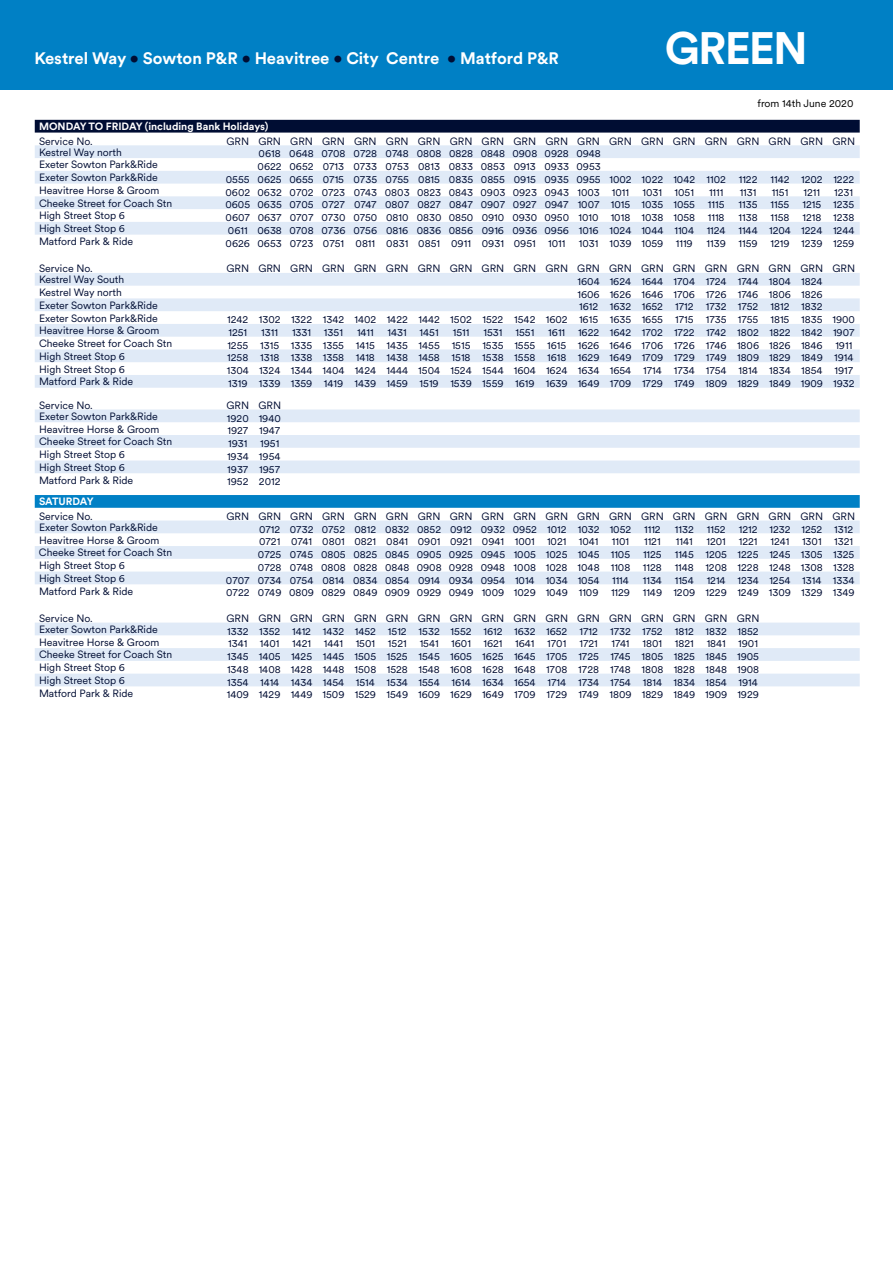
<style>
.page{position:relative;width:893px;height:1263px;background:#fff}
.page>*{position:absolute;margin:0;border:0;box-sizing:border-box;transform-origin:0 0}
.t1{font:700 45px "Stagecoach Circular";letter-spacing:-.04em;color:#fff}
.t2{font:700 16.5px "Stagecoach Circular";color:#fff}
.t3{font:10.5px "Stagecoach Circular";color:#000d33}
.t4{font:700 10.5px "Stagecoach Circular";color:#fff}
.t5{font:10.5px "Stagecoach Circular";color:#000}
.s1{color:#000d33}
</style>
<div class="page">
<svg style="left:35px;top:120px;width:825px;height:13px;background:#081439"></svg>
<svg style="left:35px;top:145px;width:825px;height:541px"></svg>
<svg style="left:35px;top:495px;width:825px;height:13px;background:#0482c5"></svg>
<div style="left:0;top:0;width:893px;height:89px;background:#0080c5"></div>
<h2 class="t2" style="left:34px;top:47px;width:526px">Kestrel Way <span class="s1">•</span> Sowton P&amp;R <span class="s1">•</span> Heavitree <span class="s1">•</span> City Centre <span class="s1">•</span> Matford P&amp;R</h2>
<h1 class="t1" style="left:665px;top:17px;width:145px">GREEN</h1>
<p class="t5" style="left:757px;top:97px;width:97px">from 14th June 2020</p>
<p class="t4" style="left:39px;top:119px;width:231px">MONDAY TO FRIDAY (including Bank Holidays)</p>
<p class="t3" style="left:39px;top:134px;width:55px">Service No.</p>
<p class="t3" style="left:226px;top:134px;width:630px">GRN GRN GRN GRN GRN GRN GRN GRN GRN GRN GRN GRN GRN GRN GRN GRN GRN GRN GRN GRN</p>
<p class="t3" style="left:39px;top:145px;width:84px">Kestrel Way north</p>
<p class="t3" style="left:259px;top:147px;width:344px">0618 0648 0708 0728 0748 0808 0828 0848 0908 0928 0948</p>
<p class="t3" style="left:39px;top:158px;width:120px">Exeter Sowton Park&amp;Ride</p>
<p class="t3" style="left:258px;top:159px;width:345px">0622 0652 0713 0733 0753 0813 0833 0853 0913 0933 0953</p>
<p class="t3" style="left:39px;top:170px;width:120px">Exeter Sowton Park&amp;Ride</p>
<p class="t3" style="left:226px;top:172px;width:630px">0555 0625 0655 0715 0735 0755 0815 0835 0855 0915 0935 0955 1002 1022 1042 1102 1122 1142 1202 1222</p>
<p class="t3" style="left:39px;top:183px;width:122px">Heavitree Horse &amp; Groom</p>
<p class="t3" style="left:225px;top:185px;width:405px">0602 0632 0702 0723 0743 0803 0823 0843 0903 0923 0943 1003 1011</p>
<p class="t3" style="left:643px;top:185px;width:53px">1031 1051</p>
<p class="t3" style="left:709px;top:185px;width:16px">1111</p>
<p class="t3" style="left:740px;top:185px;width:18px">1131</p>
<p class="t3" style="left:772px;top:185px;width:18px">1151</p>
<p class="t3" style="left:804px;top:185px;width:18px">1211</p>
<p class="t3" style="left:834px;top:185px;width:20px">1231</p>
<p class="t3" style="left:39px;top:196px;width:135px">Cheeke Street for Coach Stn</p>
<p class="t3" style="left:225px;top:198px;width:501px">0605 0635 0705 0727 0747 0807 0827 0847 0907 0927 0947 1007 1015 1035 1055 1115</p>
<p class="t3" style="left:739px;top:198px;width:117px">1135 1155 1215 1235</p>
<p class="t3" style="left:39px;top:209px;width:88px">High Street Stop 6</p>
<p class="t3" style="left:226px;top:210px;width:500px">0607 0637 0707 0730 0750 0810 0830 0850 0910 0930 0950 1010 1018 1038 1058 1118</p>
<p class="t3" style="left:738px;top:210px;width:117px">1138 1158 1218 1238</p>
<p class="t3" style="left:39px;top:221px;width:88px">High Street Stop 6</p>
<p class="t3" style="left:228px;top:223px;width:628px">0611 0638 0708 0736 0756 0816 0836 0856 0916 0936 0956 1016 1024 1044 1104 1124 1144 1204 1224 1244</p>
<p class="t3" style="left:39px;top:234px;width:96px">Matford Park &amp; Ride</p>
<p class="t3" style="left:226px;top:236px;width:341px">0626 0653 0723 0751 0811 0831 0851 0911 0931 0951 1011</p>
<p class="t3" style="left:579px;top:236px;width:115px">1031 1039 1059 1119</p>
<p class="t3" style="left:707px;top:236px;width:149px">1139 1159 1219 1239 1259</p>
<p class="t3" style="left:39px;top:261px;width:55px">Service No.</p>
<p class="t3" style="left:226px;top:261px;width:630px">GRN GRN GRN GRN GRN GRN GRN GRN GRN GRN GRN GRN GRN GRN GRN GRN GRN GRN GRN GRN</p>
<p class="t3" style="left:39px;top:273px;width:87px">Kestrel Way South</p>
<p class="t3" style="left:577px;top:274px;width:247px">1604 1624 1644 1704 1724 1744 1804 1824</p>
<p class="t3" style="left:39px;top:285px;width:84px">Kestrel Way north</p>
<p class="t3" style="left:577px;top:287px;width:247px">1606 1626 1646 1706 1726 1746 1806 1826</p>
<p class="t3" style="left:39px;top:298px;width:120px">Exeter Sowton Park&amp;Ride</p>
<p class="t3" style="left:579px;top:300px;width:245px">1612 1632 1652 1712 1732 1752 1812 1832</p>
<p class="t3" style="left:39px;top:311px;width:120px">Exeter Sowton Park&amp;Ride</p>
<p class="t3" style="left:227px;top:312px;width:629px">1242 1302 1322 1342 1402 1422 1442 1502 1522 1542 1602 1615 1635 1655 1715 1735 1755 1815 1835 1900</p>
<p class="t3" style="left:39px;top:324px;width:122px">Heavitree Horse &amp; Groom</p>
<p class="t3" style="left:228px;top:325px;width:20px">1251</p>
<p class="t3" style="left:261px;top:325px;width:18px">1311</p>
<p class="t3" style="left:292px;top:325px;width:52px">1331 1351</p>
<p class="t3" style="left:357px;top:325px;width:18px">1411</p>
<p class="t3" style="left:388px;top:325px;width:53px">1431 1451</p>
<p class="t3" style="left:453px;top:325px;width:18px">1511</p>
<p class="t3" style="left:483px;top:325px;width:52px">1531 1551</p>
<p class="t3" style="left:548px;top:325px;width:308px">1611 1622 1642 1702 1722 1742 1802 1822 1842 1907</p>
<p class="t3" style="left:39px;top:336px;width:135px">Cheeke Street for Coach Stn</p>
<p class="t3" style="left:227px;top:338px;width:626px">1255 1315 1335 1355 1415 1435 1455 1515 1535 1555 1615 1626 1646 1706 1726 1746 1806 1826 1846 1911</p>
<p class="t3" style="left:39px;top:349px;width:88px">High Street Stop 6</p>
<p class="t3" style="left:227px;top:351px;width:628px">1258 1318 1338 1358 1418 1438 1458 1518 1538 1558 1618 1629 1649 1709 1729 1749 1809 1829 1849 1914</p>
<p class="t3" style="left:39px;top:362px;width:88px">High Street Stop 6</p>
<p class="t3" style="left:227px;top:364px;width:628px">1304 1324 1344 1404 1424 1444 1504 1524 1544 1604 1624 1634 1654 1714 1734 1754 1814 1834 1854 1917</p>
<p class="t3" style="left:39px;top:375px;width:96px">Matford Park &amp; Ride</p>
<p class="t3" style="left:228px;top:376px;width:628px">1319 1339 1359 1419 1439 1459 1519 1539 1559 1619 1639 1649 1709 1729 1749 1809 1829 1849 1909 1932</p>
<p class="t3" style="left:39px;top:398px;width:55px">Service No.</p>
<p class="t3" style="left:227px;top:398px;width:56px">GRN GRN</p>
<p class="t3" style="left:39px;top:409px;width:120px">Exeter Sowton Park&amp;Ride</p>
<p class="t3" style="left:227px;top:411px;width:55px">1920 1940</p>
<p class="t3" style="left:39px;top:422px;width:122px">Heavitree Horse &amp; Groom</p>
<p class="t3" style="left:227px;top:424px;width:54px">1927 1947</p>
<p class="t3" style="left:39px;top:435px;width:135px">Cheeke Street for Coach Stn</p>
<p class="t3" style="left:228px;top:436px;width:53px">1931 1951</p>
<p class="t3" style="left:39px;top:447px;width:88px">High Street Stop 6</p>
<p class="t3" style="left:227px;top:449px;width:55px">1934 1954</p>
<p class="t3" style="left:39px;top:460px;width:88px">High Street Stop 6</p>
<p class="t3" style="left:227px;top:462px;width:54px">1937 1957</p>
<p class="t3" style="left:39px;top:473px;width:96px">Matford Park &amp; Ride</p>
<p class="t3" style="left:227px;top:475px;width:55px">1952 2012</p>
<p class="t4" style="left:39px;top:494px;width:56px">SATURDAY</p>
<p class="t3" style="left:39px;top:509px;width:55px">Service No.</p>
<p class="t3" style="left:226px;top:509px;width:630px">GRN GRN GRN GRN GRN GRN GRN GRN GRN GRN GRN GRN GRN GRN GRN GRN GRN GRN GRN GRN</p>
<p class="t3" style="left:39px;top:520px;width:120px">Exeter Sowton Park&amp;Ride</p>
<p class="t3" style="left:259px;top:522px;width:403px">0712 0732 0752 0812 0832 0852 0912 0932 0952 1012 1032 1052 1112</p>
<p class="t3" style="left:675px;top:522px;width:52px">1132 1152</p>
<p class="t3" style="left:739px;top:522px;width:116px">1212 1232 1252 1312</p>
<p class="t3" style="left:39px;top:533px;width:122px">Heavitree Horse &amp; Groom</p>
<p class="t3" style="left:259px;top:535px;width:341px">0721 0741 0801 0821 0841 0901 0921 0941 1001 1021 1041</p>
<p class="t3" style="left:612px;top:535px;width:19px">1101</p>
<p class="t3" style="left:644px;top:535px;width:18px">1121</p>
<p class="t3" style="left:676px;top:535px;width:18px">1141</p>
<p class="t3" style="left:706px;top:535px;width:148px">1201 1221 1241 1301 1321</p>
<p class="t3" style="left:39px;top:546px;width:135px">Cheeke Street for Coach Stn</p>
<p class="t3" style="left:258px;top:547px;width:598px">0725 0745 0805 0825 0845 0905 0925 0945 1005 1025 1045 1105 1125 1145 1205 1225 1245 1305 1325</p>
<p class="t3" style="left:39px;top:558px;width:88px">High Street Stop 6</p>
<p class="t3" style="left:258px;top:560px;width:598px">0728 0748 0808 0828 0848 0908 0928 0948 1008 1028 1048 1108 1128 1148 1208 1228 1248 1308 1328</p>
<p class="t3" style="left:39px;top:571px;width:88px">High Street Stop 6</p>
<p class="t3" style="left:226px;top:573px;width:404px">0707 0734 0754 0814 0834 0854 0914 0934 0954 1014 1034 1054 1114</p>
<p class="t3" style="left:643px;top:573px;width:213px">1134 1154 1214 1234 1254 1314 1334</p>
<p class="t3" style="left:39px;top:584px;width:96px">Matford Park &amp; Ride</p>
<p class="t3" style="left:226px;top:586px;width:630px">0722 0749 0809 0829 0849 0909 0929 0949 1009 1029 1049 1109 1129 1149 1209 1229 1249 1309 1329 1349</p>
<p class="t3" style="left:39px;top:611px;width:55px">Service No.</p>
<p class="t3" style="left:226px;top:611px;width:534px">GRN GRN GRN GRN GRN GRN GRN GRN GRN GRN GRN GRN GRN GRN GRN GRN GRN</p>
<p class="t3" style="left:39px;top:622px;width:120px">Exeter Sowton Park&amp;Ride</p>
<p class="t3" style="left:227px;top:624px;width:533px">1332 1352 1412 1432 1452 1512 1532 1552 1612 1632 1652 1712 1732 1752 1812 1832 1852</p>
<p class="t3" style="left:39px;top:635px;width:122px">Heavitree Horse &amp; Groom</p>
<p class="t3" style="left:228px;top:637px;width:339px">1341 1401 1421 1441 1501 1521 1541 1601 1621 1641 1701</p>
<p class="t3" style="left:579px;top:637px;width:20px">1721</p>
<p class="t3" style="left:611px;top:637px;width:148px">1741 1801 1821 1841 1901</p>
<p class="t3" style="left:39px;top:648px;width:135px">Cheeke Street for Coach Stn</p>
<p class="t3" style="left:227px;top:649px;width:533px">1345 1405 1425 1445 1505 1525 1545 1605 1625 1645 1705 1725 1745 1805 1825 1845 1905</p>
<p class="t3" style="left:39px;top:660px;width:88px">High Street Stop 6</p>
<p class="t3" style="left:227px;top:662px;width:534px">1348 1408 1428 1448 1508 1528 1548 1608 1628 1648 1708 1728 1748 1808 1828 1848 1908</p>
<p class="t3" style="left:39px;top:673px;width:88px">High Street Stop 6</p>
<p class="t3" style="left:227px;top:675px;width:532px">1354 1414 1434 1454 1514 1534 1554 1614 1634 1654 1714 1734 1754 1814 1834 1854 1914</p>
<p class="t3" style="left:39px;top:686px;width:96px">Matford Park &amp; Ride</p>
<p class="t3" style="left:227px;top:688px;width:534px">1409 1429 1449 1509 1529 1549 1609 1629 1649 1709 1729 1749 1809 1829 1849 1909 1929</p>
</div>
